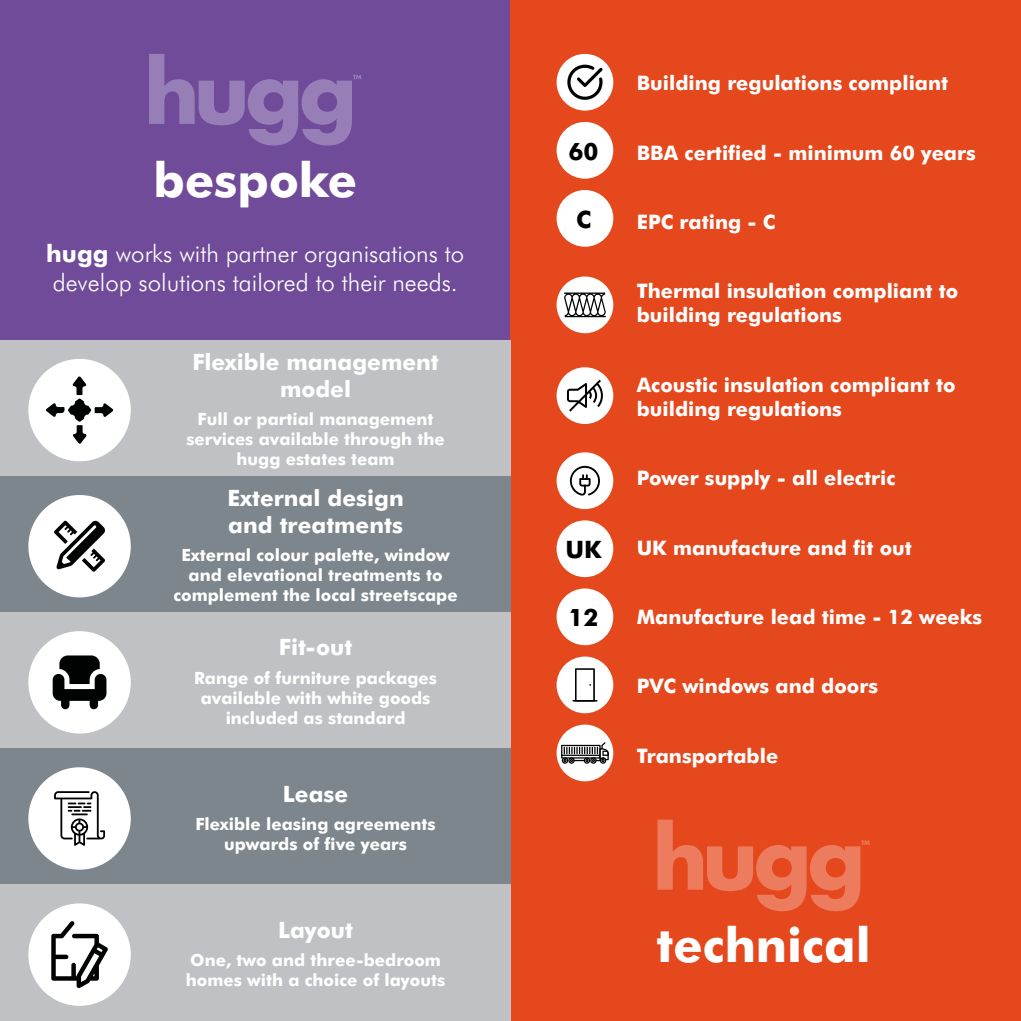
<style>
.page{position:relative;width:1021px;height:1021px;background:#fff}
.page>*{position:absolute;margin:0;border:0;box-sizing:border-box;transform-origin:0 0}
.t1{font:700 47.8px "Futura BT";color:#fff}
.t2{font:300 24px/28.8px "Futura BT";color:#fff}
.t3{font:700 24px "Futura BT";color:#000}
.t4{font:700 22.6px/27px "Futura BT";color:#fff;text-align:center}
.t5{font:700 20px/24px "Futura BT";color:#fff}
.t6{font:700 16.8px/20.2px "Futura BT";color:#fff;text-align:center}
.s1{font-weight:700}
</style>
<div class="page">
<div style="left:0;top:0;width:510px;height:1020px;background:#6f4b99"></div>
<div style="left:510px;top:0;width:510px;height:1020px;background:#e5481d"></div>
<div style="left:0;top:340px;width:510px;height:136px;background:#c0c1c4"></div>
<div style="left:0;top:476px;width:510px;height:136px;background:#7d868c"></div>
<div style="left:0;top:612px;width:510px;height:136px;background:#c0c1c4"></div>
<div style="left:0;top:748px;width:510px;height:136px;background:#7d868c"></div>
<div style="left:0;top:884px;width:510px;height:136px;background:#c0c1c4"></div>
<svg style="left:149px;top:54px;width:212px;height:91px"></svg>
<div style="left:28px;top:359px;width:103px;height:102px;background:#fff;border-radius:50%"></div>
<svg style="left:46px;top:376px;width:67px;height:67px"></svg>
<div style="left:28px;top:495px;width:103px;height:102px;background:#fff;border-radius:50%"></div>
<svg style="left:54px;top:520px;width:51px;height:51px"></svg>
<div style="left:28px;top:631px;width:103px;height:102px;background:#fff;border-radius:50%"></div>
<svg style="left:53px;top:655px;width:53px;height:54px"></svg>
<div style="left:28px;top:767px;width:103px;height:102px;background:#fff;border-radius:50%"></div>
<svg style="left:54px;top:791px;width:51px;height:54px"></svg>
<div style="left:28px;top:903px;width:103px;height:102px;background:#fff;border-radius:50%"></div>
<svg style="left:51px;top:921px;width:57px;height:67px"></svg>
<svg style="left:657px;top:819px;width:212px;height:92px"></svg>
<div style="left:556px;top:54px;width:57px;height:57px;background:#fff;border-radius:50%"></div>
<svg style="left:567px;top:65px;width:35px;height:35px"></svg>
<div style="left:556px;top:122px;width:57px;height:57px;background:#fff;border-radius:50%"></div>
<div style="left:556px;top:190px;width:57px;height:57px;background:#fff;border-radius:50%"></div>
<div style="left:556px;top:276px;width:57px;height:57px;background:#fff;border-radius:50%"></div>
<svg style="left:564px;top:292px;width:42px;height:25px"></svg>
<div style="left:556px;top:367px;width:57px;height:57px;background:#fff;border-radius:50%"></div>
<svg style="left:567px;top:379px;width:36px;height:32px"></svg>
<div style="left:556px;top:452px;width:57px;height:57px;background:#fff;border-radius:50%"></div>
<svg style="left:570px;top:466px;width:30px;height:29px"></svg>
<div style="left:556px;top:520px;width:57px;height:57px;background:#fff;border-radius:50%"></div>
<div style="left:556px;top:588px;width:57px;height:57px;background:#fff;border-radius:50%"></div>
<div style="left:556px;top:656px;width:57px;height:57px;background:#fff;border-radius:50%"></div>
<svg style="left:572px;top:668px;width:25px;height:33px"></svg>
<div style="left:556px;top:724px;width:57px;height:57px;background:#fff;border-radius:50%"></div>
<svg style="left:561px;top:742px;width:47px;height:21px"></svg>
<h1 class="t1" style="left:153px;top:150px;width:205px">bespoke</h1>
<h2 class="t2" style="left:46px;top:239px;width:419px"><span class="s1">hugg</span> works with partner organisations to develop solutions tailored to their needs.</h2>
<h3 class="t4" style="left:192px;top:348px;width:248px">Flexible management model</h3>
<p class="t6" style="left:186px;top:408px;width:260px">Full or partial management services available through the hugg estates team</p>
<h3 class="t4" style="left:227px;top:484px;width:178px;text-align:left">External design and treatments</h3>
<p class="t6" style="left:173px;top:544px;width:286px">External colour palette, window and elevational treatments to complement the local streetscape</p>
<h3 class="t4" style="left:279px;top:633px;width:75px">Fit-out</h3>
<p class="t6" style="left:194px;top:667px;width:244px">Range of furniture packages available with white goods included as standard</p>
<h3 class="t4" style="left:283px;top:779px;width:67px">Lease</h3>
<p class="t6" style="left:195px;top:813px;width:242px">Flexible leasing agreements upwards of five years</p>
<h3 class="t4" style="left:278px;top:916px;width:76px">Layout</h3>
<p class="t6" style="left:186px;top:949px;width:261px;text-align:left">One, two and three-bedroom homes with a choice of layouts</p>
<p class="t5" style="left:636px;top:71px;width:313px">Building regulations compliant</p>
<h2 class="t3" style="left:568px;top:137px;width:31px">60</h2>
<p class="t5" style="left:636px;top:140px;width:340px">BBA certified - minimum 60 years</p>
<h2 class="t3" style="left:576px;top:205px;width:17px">C</h2>
<p class="t5" style="left:636px;top:210px;width:140px">EPC rating - C</p>
<p class="t5" style="left:636px;top:279px;width:323px">Thermal insulation compliant to building regulations</p>
<p class="t5" style="left:636px;top:372px;width:320px">Acoustic insulation compliant to building regulations</p>
<p class="t5" style="left:636px;top:466px;width:260px">Power supply - all electric</p>
<h2 class="t3" style="left:565px;top:535px;width:38px">UK</h2>
<p class="t5" style="left:636px;top:535px;width:277px">UK manufacture and fit out</p>
<h2 class="t3" style="left:568px;top:603px;width:31px">12</h2>
<p class="t5" style="left:636px;top:604px;width:347px">Manufacture lead time - 12 weeks</p>
<p class="t5" style="left:636px;top:674px;width:243px">PVC windows and doors</p>
<p class="t5" style="left:636px;top:743px;width:143px">Transportable</p>
<h1 class="t1" style="left:656px;top:916px;width:216px">technical</h1>
</div>
